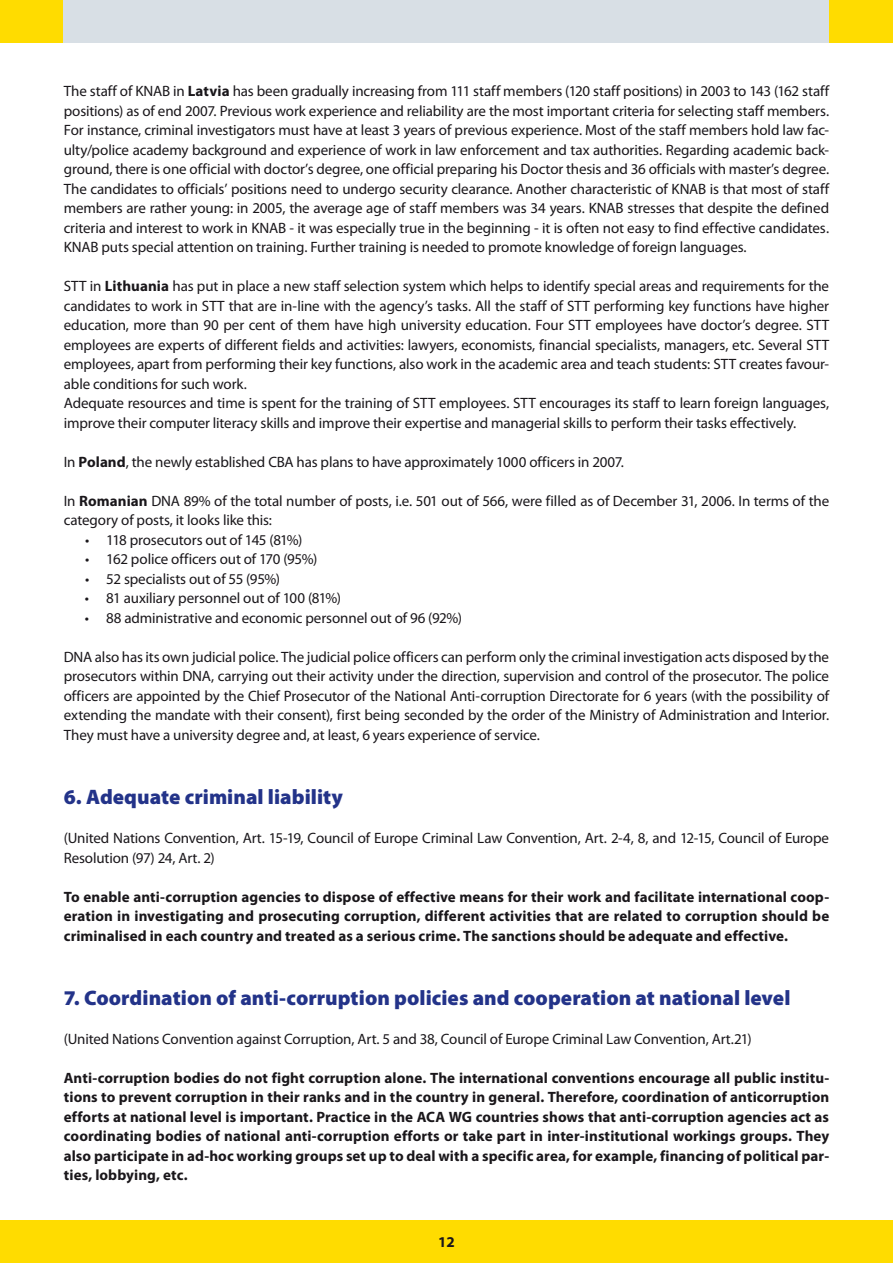
<style>
.page{position:relative;width:893px;height:1263px;background:#fff}
.page>*{position:absolute;margin:0;border:0;box-sizing:border-box;transform-origin:0 0}
.t1{font:900 21px "Myriad Pro";color:#233389}
.t2{font:15px/19.5px "Myriad Pro";letter-spacing:-.01em;color:#1a171b}
.t3{font:700 15px/19.5px "Myriad Pro";letter-spacing:.005em;color:#1a171b;text-align:justify}
.s1{font-weight:700}
</style>
<div class="page">
<div style="left:0;top:0;width:893px;height:43px;background:#ffdc00"></div>
<div style="left:0;top:1220px;width:893px;height:43px;background:#ffdc00"></div>
<div style="left:64px;top:0;width:765px;height:43px;background:#d8dfe5"></div>
<p class="t2" style="left:64px;top:81px;width:767px;text-align:justify">The staff of KNAB in <span class="s1">Latvia</span> has been gradually increasing from 111 staff members (120 staff positions) in 2003 to 143 (162 staff positions) as of end 2007. Previous work experience and reliability are the most important criteria for selecting staff members.<br>For instance, criminal investigators must have at least 3 years of previous experience. Most of the staff members hold law fac&shy;ulty/police academy background and experience of work in law enforcement and tax authorities. Regarding academic back&shy;ground, there is one official with doctor’s degree, one official preparing his Doctor thesis and 36 officials with master’s degree.<br>The candidates to officials’ positions need to undergo security clearance. Another characteristic of KNAB is that most of staff members are rather young: in 2005, the average age of staff members was 34 years. KNAB stresses that despite the defined criteria and interest to work in KNAB - it was especially true in the beginning - it is often not easy to find effective candidates.<br>KNAB puts special attention on training. Further training is needed to promote knowledge of foreign languages.</p>
<p class="t2" style="left:64px;top:276px;width:767px">STT in <span class="s1">Lithuania</span> has put in place a new staff selection system which helps to identify special areas and requirements for the candidates to work in STT that are in-line with the agency’s tasks. All the staff of STT performing key functions have higher education, more than 90 per cent of them have high university education. Four STT employees have doctor’s degree. STT employees are experts of different fields and activities: lawyers, economists, financial specialists, managers, etc. Several STT employees, apart from performing their key functions, also work in the academic area and teach students: STT creates favour&shy;able conditions for such work.<br>Adequate resources and time is spent for the training of STT employees. STT encourages its staff to learn foreign languages, improve their computer literacy skills and improve their expertise and managerial skills to perform their tasks effectively.</p>
<p class="t2" style="left:64px;top:452px;width:560px">In <span class="s1">Poland</span>, the newly established CBA has plans to have approximately 1000 officers in 2007.</p>
<p class="t2" style="left:64px;top:491px;width:767px">In <span class="s1">Romanian</span> DNA 89% of the total number of posts, i.e. 501 out of 566, were filled as of December 31, 2006. In terms of the category of posts, it looks like this:</p>
<p class="t2" style="left:85px;top:530px;width:219px">• 118 prosecutors out of 145 (81%)</p>
<p class="t2" style="left:85px;top:549px;width:234px">• 162 police officers out of 170 (95%)</p>
<p class="t2" style="left:85px;top:569px;width:197px">• 52 specialists out of 55 (95%)</p>
<p class="t2" style="left:85px;top:588px;width:258px">• 81 auxiliary personnel out of 100 (81%)</p>
<p class="t2" style="left:85px;top:608px;width:379px">• 88 administrative and economic personnel out of 96 (92%)</p>
<p class="t2" style="left:64px;top:647px;width:767px;text-align:justify">DNA also has its own judicial police. The judicial police officers can perform only the criminal investigation acts disposed by the prosecutors within DNA, carrying out their activity under the direction, supervision and control of the prosecutor. The police officers are appointed by the Chief Prosecutor of the National Anti-corruption Directorate for 6 years (with the possibility of extending the mandate with their consent), first being seconded by the order of the Ministry of Administration and Interior.<br>They must have a university degree and, at least, 6 years experience of service.</p>
<h1 class="t1" style="left:64px;top:783px;width:281px">6. Adequate criminal liability</h1>
<p class="t2" style="left:64px;top:828px;width:767px">(United Nations Convention, Art. 15-19, Council of Europe Criminal Law Convention, Art. 2-4, 8, and 12-15, Council of Europe<br>Resolution (97) 24, Art. 2)</p>
<p class="t3" style="left:64px;top:886px;width:767px">To enable anti-corruption agencies to dispose of effective means for their work and facilitate international coop&shy;eration in investigating and prosecuting corruption, different activities that are related to corruption should be criminalised in each country and treated as a serious crime. The sanctions should be adequate and effective.</p>
<h1 class="t1" style="left:64px;top:984px;width:728px">7. Coordination of anti-corruption policies and cooperation at national level</h1>
<p class="t2" style="left:64px;top:1029px;width:689px">(United Nations Convention against Corruption, Art. 5 and 38, Council of Europe Criminal Law Convention, Art.21)</p>
<p class="t3" style="left:64px;top:1067px;width:767px">Anti-corruption bodies do not fight corruption alone. The international conventions encourage all public institu&shy;tions to prevent corruption in their ranks and in the country in general. Therefore, coordination of anticorruption efforts at national level is important. Practice in the ACA WG countries shows that anti-corruption agencies act as coordinating bodies of national anti-corruption efforts or take part in inter-institutional workings groups. They also participate in ad-hoc working groups set up to deal with a specific area, for example, financing of political par&shy;ties, lobbying, etc.</p>
<p class="t3" style="left:438px;top:1232px;width:17px">12</p>
</div>
